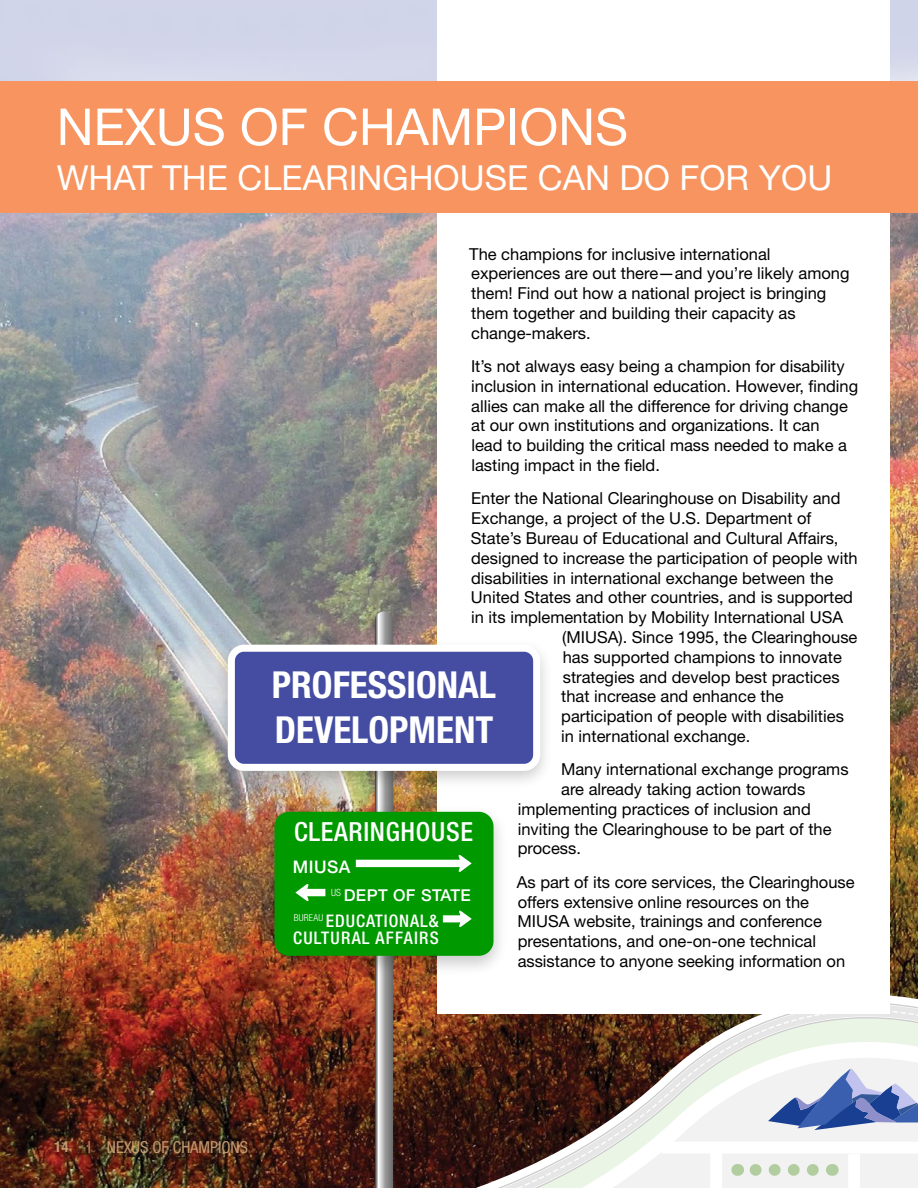
<style>
.page{position:relative;width:918px;height:1188px;background:#fff}
.page>*{position:absolute;margin:0;border:0;box-sizing:border-box;transform-origin:0 0}
.H1__Story-Heading_1{font:51px "Helvetica Neue LT Std";color:#fff}
.t1{font:700 condensed 37.2px/44.7px "Helvetica Neue LT Std";color:#fff}
.H1__Story-Heading_1-2{font:34.5px "Helvetica Neue LT Std";color:#fff}
.t2{font:500 condensed 26.4px "Helvetica Neue LT Std";letter-spacing:.025em;color:#fff}
.t3{font:500 condensed 17.4px/16.8px "Helvetica Neue LT Std";letter-spacing:.055em;color:#fff}
.t4{font:500 17.4px "Helvetica Neue LT Std";letter-spacing:.025em;color:#fff}
.Story2-Body_Text{font:16.5px/19.8px "Helvetica Neue LT Std";color:#000}
.t5{font:condensed 16.5px "Helvetica Neue LT Std";color:#c4996e}
.t6{font:500 16.35px "Helvetica Neue LT Std";letter-spacing:.025em;color:#fff}
.s1{font-weight:700;font-size:15px}
</style>
<div class="page">
<img style="left:0;top:0;width:918px;height:1188px">
<svg style="left:472px;top:848px;width:446px;height:340px"></svg>
<div style="left:710px;top:1148px;width:12px;height:40px;background:#fff"></div>
<div style="left:848px;top:1154px;width:12px;height:34px;background:#fff"></div>
<div style="left:662px;top:1142px;width:256px;height:11px;background:#fff"></div>
<svg style="left:768px;top:1069px;width:150px;height:61px"></svg>
<svg style="left:832px;top:1164px;width:1px;height:12px"></svg>
<svg style="left:747px;top:1164px;width:66px;height:12px"></svg>
<svg style="left:737px;top:1164px;width:1px;height:12px"></svg>
<div style="left:437px;top:0;width:453px;height:1014px;background:#fff"></div>
<img style="left:208px;top:631px;width:337px;height:166px">
<div style="left:231px;top:648px;width:306px;height:119px;background:#444da1;border-radius:13px"></div>
<div style="left:228px;top:645px;width:312px;height:126px;border:7px solid #fff;border-radius:13px"></div>
<img style="left:254px;top:798px;width:246px;height:184px">
<div style="left:275px;top:812px;width:219px;height:144px;background:#090;border-radius:15px"></div>
<svg style="left:295px;top:884px;width:30px;height:17px"></svg>
<img style="left:356px;top:611px;width:116px;height:577px">
<div style="left:0;top:82px;width:918px;height:131px;background:#f7945f"></div>
<h1 class="H1__Story-Heading_1" style="left:57px;top:96px;width:573px">NEXUS OF CHAMPIONS</h1>
<h1 class="H1__Story-Heading_1-2" style="left:57px;top:157px;width:777px">WHAT THE CLEARINGHOUSE CAN DO FOR YOU</h1>
<p class="Story2-Body_Text" style="left:469px;top:244px;width:382px">The champions for inclusive international experiences are out there—and you’re likely among them! Find out how a national project is bringing them together and building their capacity as change-makers.</p>
<p class="Story2-Body_Text" style="left:471px;top:356px;width:389px">It’s not always easy being a champion for disability inclusion in international education. However, finding allies can make all the difference for driving change at our own institutions and organizations. It can<br>lead to building the critical mass needed to make a lasting impact in the field.</p>
<p class="Story2-Body_Text" style="left:471px;top:488px;width:371px">Enter the National Clearinghouse on Disability and</p>
<p class="Story2-Body_Text" style="left:471px;top:508px;width:342px">Exchange, a project of the U.S. Department of</p>
<p class="Story2-Body_Text" style="left:471px;top:528px;width:369px">State’s Bureau of Educational and Cultural Affairs,</p>
<p class="Story2-Body_Text" style="left:471px;top:548px;width:388px">designed to increase the participation of people with</p>
<p class="Story2-Body_Text" style="left:471px;top:568px;width:364px">disabilities in international exchange between the</p>
<p class="Story2-Body_Text" style="left:471px;top:587px;width:384px">United States and other countries, and is supported</p>
<p class="Story2-Body_Text" style="left:471px;top:607px;width:373px">in its implementation by Mobility International USA</p>
<p class="Story2-Body_Text" style="left:562px;top:627px;width:297px">(MIUSA). Since 1995, the Clearinghouse</p>
<p class="Story2-Body_Text" style="left:563px;top:647px;width:281px">has supported champions to innovate</p>
<p class="Story2-Body_Text" style="left:563px;top:667px;width:278px">strategies and develop best practices</p>
<p class="Story2-Body_Text" style="left:561px;top:686px;width:224px">that increase and enhance the</p>
<p class="Story2-Body_Text" style="left:561px;top:706px;width:284px">participation of people with disabilities</p>
<p class="Story2-Body_Text" style="left:561px;top:726px;width:191px">in international exchange.</p>
<p class="Story2-Body_Text" style="left:561px;top:759px;width:289px">Many international exchange programs</p>
<p class="Story2-Body_Text" style="left:561px;top:779px;width:246px">are already taking action towards</p>
<p class="Story2-Body_Text" style="left:518px;top:799px;width:295px">implementing practices of inclusion and</p>
<p class="Story2-Body_Text" style="left:518px;top:819px;width:315px">inviting the Clearinghouse to be part of the</p>
<p class="Story2-Body_Text" style="left:518px;top:838px;width:65px">process.</p>
<p class="Story2-Body_Text" style="left:517px;top:872px;width:339px">As part of its core services, the Clearinghouse offers extensive online resources on the MIUSA website, trainings and conference presentations, and one-on-one technical assistance to anyone seeking information on</p>
<h2 class="t1" style="left:272px;top:662px;width:226px">PROFESSIONAL<br>DEVELOPMENT</h2>
<h3 class="t2" style="left:294px;top:816px;width:180px">CLEARINGHOUSE</h3>
<p class="t4" style="left:293px;top:856px;width:59px">MIUSA</p>
<p class="t6" style="left:331px;top:885px;width:141px"><sup>US</sup> DEPT OF STATE</p>
<p class="t3" style="left:293px;top:912px;width:147px"><sup>BUREAU</sup> EDUCATIONAL&amp;<br>CULTURAL AFFAIRS</p>
<p class="t5" style="left:54px;top:1137px;width:195px"><span class="s1">14</span> | NEXUS OF CHAMPIONS</p>
</div>
